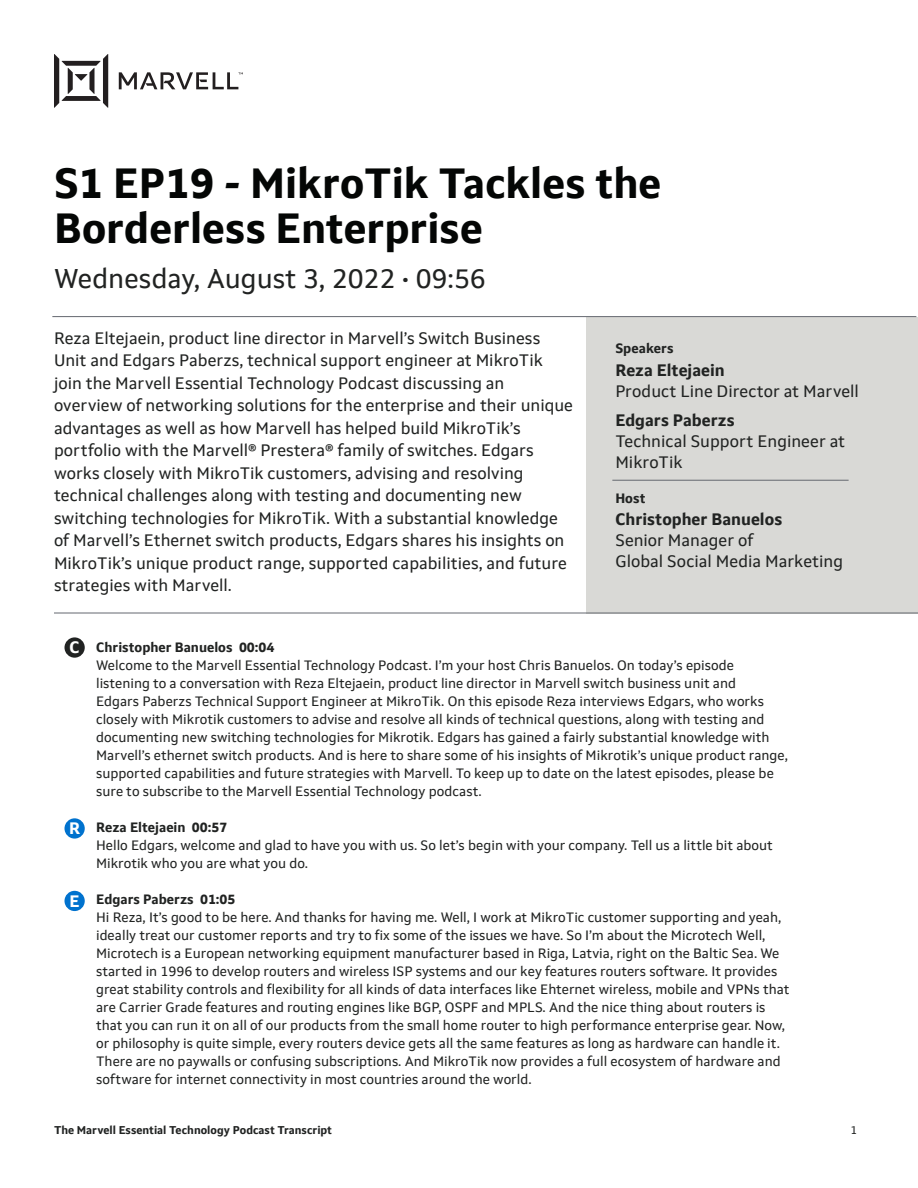
<style>
.page{position:relative;width:918px;height:1188px;background:#fff}
.page>*{position:absolute;margin:0;border:0;box-sizing:border-box;transform-origin:0 0}
.Main_Title{font:700 42px/45px "Setimo";color:#040605}
.Sub_Titile{font:27px "Setimo";color:#212322}
.Speaker_Description{font:16.5px/22.5px "Setimo";color:#212322}
.Speaker-Designation{font:16.5px/21px "Setimo";color:#212322}
.Speaker-Name-Title{font:700 16.5px "Setimo";color:#212322}
.t1{font:700 16.5px "Setimo";color:#fff}
.Paragraph_Content{font:13.5px/18px "Setimo";color:#212322}
.Host_Name{font:700 13.5px "Setimo";color:#212322}
.Speaker_Host_Name_Te{font:700 13.5px "Setimo";color:#212322}
.t2{font:700 11.25px "Setimo";color:#212322}
.t3{font:11.25px "Setimo";color:#212322}
</style>
<div class="page">
<svg style="left:54px;top:54px;width:189px;height:54px"></svg>
<div style="left:586px;top:317px;width:332px;height:296px;background:#d9d9d6"></div>
<div style="left:64px;top:637px;width:21px;height:21px;background:#212322;border-radius:50%"></div>
<div style="left:64px;top:818px;width:21px;height:21px;background:#0072ce;border-radius:50%"></div>
<div style="left:64px;top:891px;width:21px;height:20px;background:#0072ce;border-radius:50%"></div>
<hr style="left:54px;top:613px;width:864px;height:1px;background:#64686f">
<hr style="left:52px;top:316px;width:864px;height:1px;background:#64686f">
<hr style="left:612px;top:480px;width:237px;height:1px;background:#64686f">
<h1 class="Main_Title" style="left:54px;top:160px;width:609px">S1 EP19 - MikroTik Tackles the<br>Borderless Enterprise</h1>
<h2 class="Sub_Titile" style="left:54px;top:262px;width:433px">Wednesday, August 3, 2022 • 09:56</h2>
<p class="Speaker_Description" style="left:54px;top:327px;width:521px">Reza Eltejaein, product line director in Marvell’s Switch Business Unit and Edgars Paberzs, technical support engineer at MikroTik join the Marvell Essential Technology Podcast discussing an overview of networking solutions for the enterprise and their unique advantages as well as how Marvell has helped build MikroTik’s portfolio with the Marvell® Prestera® family of switches. Edgars works closely with MikroTik customers, advising and resolving technical challenges along with testing and documenting new switching technologies for MikroTik. With a substantial knowledge of Marvell’s Ethernet switch products, Edgars shares his insights on MikroTik’s unique product range, supported capabilities, and future strategies with Marvell.</p>
<h3 class="Speaker_Host_Name_Te" style="left:615px;top:340px;width:60px">Speakers</h3>
<h4 class="Speaker-Name-Title" style="left:615px;top:360px;width:111px">Reza Eltejaein</h4>
<h5 class="Speaker-Designation" style="left:615px;top:380px;width:245px">Product Line Director at Marvell</h5>
<h4 class="Speaker-Name-Title" style="left:615px;top:410px;width:121px">Edgars Paberzs</h4>
<h5 class="Speaker-Designation" style="left:615px;top:431px;width:231px">Technical Support Engineer at<br>MikroTik</h5>
<p class="Host_Name" style="left:615px;top:490px;width:32px">Host</p>
<h4 class="Speaker-Name-Title" style="left:615px;top:509px;width:168px">Christopher Banuelos</h4>
<h5 class="Speaker-Designation" style="left:615px;top:530px;width:229px">Senior Manager of<br>Global Social Media Marketing</h5>
<p class="t1" style="left:70px;top:638px;width:12px">C</p>
<p class="t1" style="left:69px;top:819px;width:13px">R</p>
<p class="t1" style="left:70px;top:891px;width:12px">E</p>
<p class="Host_Name" style="left:96px;top:639px;width:180px">Christopher Banuelos 00:04</p>
<p class="Paragraph_Content" style="left:96px;top:656px;width:693px">Welcome to the Marvell Essential Technology Podcast. I’m your host Chris Banuelos. On today’s episode listening to a conversation with Reza Eltejaein, product line director in Marvell switch business unit and<br>Edgars Paberzs Technical Support Engineer at MikroTik. On this episode Reza interviews Edgars, who works closely with Mikrotik customers to advise and resolve all kinds of technical questions, along with testing and documenting new switching technologies for Mikrotik. Edgars has gained a fairly substantial knowledge with Marvell’s ethernet switch products. And is here to share some of his insights of Mikrotik’s unique product range, supported capabilities and future strategies with Marvell. To keep up to date on the latest episodes, please be sure to subscribe to the Marvell Essential Technology podcast.</p>
<p class="Host_Name" style="left:96px;top:819px;width:133px">Reza Eltejaein 00:57</p>
<p class="Paragraph_Content" style="left:96px;top:836px;width:678px">Hello Edgars, welcome and glad to have you with us. So let’s begin with your company. Tell us a little bit about<br>Mikrotik who you are what you do.</p>
<p class="Host_Name" style="left:96px;top:891px;width:141px">Edgars Paberzs 01:05</p>
<p class="Paragraph_Content" style="left:96px;top:908px;width:695px">Hi Reza, It’s good to be here. And thanks for having me. Well, I work at MikroTic customer supporting and yeah, ideally treat our customer reports and try to fix some of the issues we have. So I’m about the Microtech Well, Microtech is a European networking equipment manufacturer based in Riga, Latvia, right on the Baltic Sea. We started in 1996 to develop routers and wireless ISP systems and our key features routers software. It provides great stability controls and flexibility for all kinds of data interfaces like Ehternet wireless, mobile and VPNs that are Carrier Grade features and routing engines like BGP, OSPF and MPLS. And the nice thing about routers is that you can run it on all of our products from the small home router to high performance enterprise gear. Now, or philosophy is quite simple, every routers device gets all the same features as long as hardware can handle it.<br>There are no paywalls or confusing subscriptions. And MikroTik now provides a full ecosystem of hardware and software for internet connectivity in most countries around the world.</p>
<p class="t2" style="left:54px;top:1123px;width:280px">The Marvell Essential Technology Podcast Transcript</p>
<p class="t3" style="left:851px;top:1123px;width:8px">1</p>
</div>
